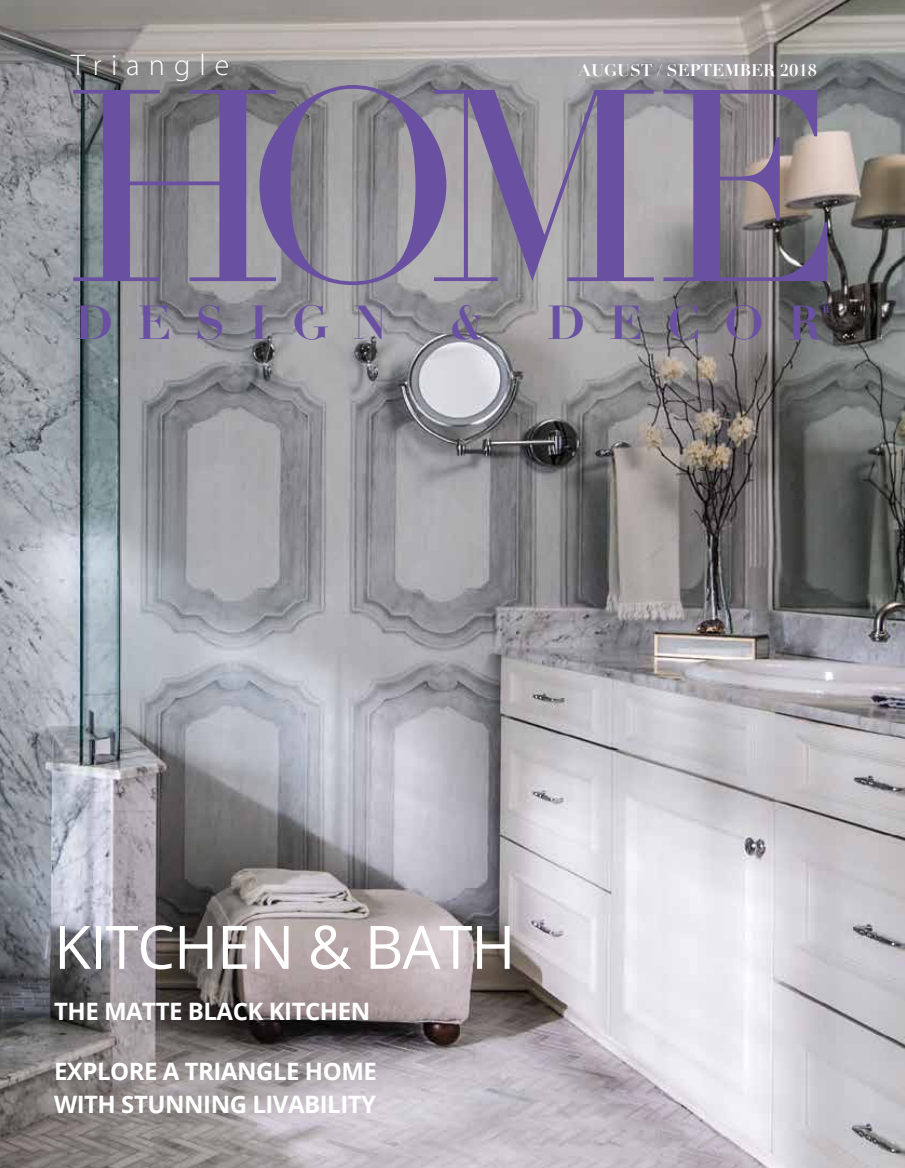
<style>
.page{position:relative;width:905px;height:1168px;background:#fff}
.page>*{position:absolute;margin:0;border:0;box-sizing:border-box;transform-origin:0 0}
.t1{font:268.5px "Didot";color:#6950a1}
.t2{font:60px "Open Sans";letter-spacing:-.02em;color:#fff}
.t3{font:700 46.5px "Didot";letter-spacing:.52em;color:#6950a1}
.t4{font:300 30px "Myriad Pro";letter-spacing:.3em;color:#fff}
.t5{font:700 24px/33px "Open Sans";letter-spacing:-.02em;color:#fff}
.t6{font:700 16.5px "Didot";color:#fff}
</style>
<div class="page">
<img style="left:0;top:0;width:904px;height:1168px">
<p class="t4" style="left:71px;top:48px;width:160px">Triangle</p>
<p class="t6" style="left:578px;top:59px;width:240px">AUGUST / SEPTEMBER 2018</p>
<h1 class="t1" style="left:65px;top:27px;width:780px">HOME</h1>
<h3 class="t3" style="left:75px;top:293px;width:314px">DESIGN</h3>
<h3 class="t3" style="left:449px;top:293px;width:39px">&amp;</h3>
<h3 class="t3" style="left:547px;top:293px;width:289px">DECOR<sup>®</sup></h3>
<h2 class="t2" style="left:54px;top:906px;width:463px">KITCHEN &amp; BATH</h2>
<p class="t5" style="left:54px;top:994px;width:318px">THE MATTE BLACK KITCHEN</p>
<p class="t5" style="left:54px;top:1054px;width:324px">EXPLORE A TRIANGLE HOME<br>WITH STUNNING LIVABILITY</p>
</div>
